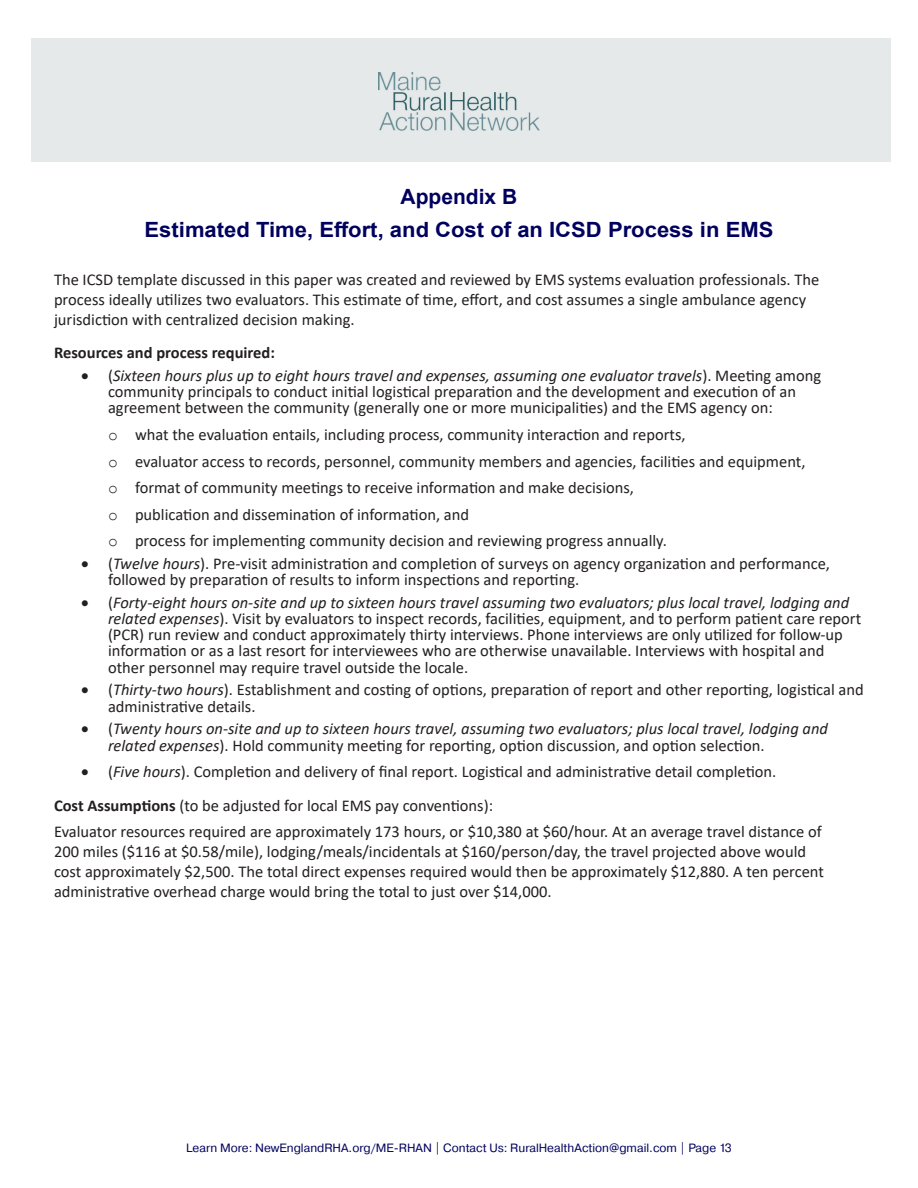
<style>
.page{position:relative;width:918px;height:1188px;background:#fff}
.page>*{position:absolute;margin:0;border:0;box-sizing:border-box;transform-origin:0 0}
.Heading_1{font:700 21px "Arial";color:#00005e;scale:1.05 1}
.Heading_1-2{font:700 21px "Arial";color:#00005e}
.t1{font:16.5px/16.2px "Calibri";color:#231f20}
.t2{font:italic 16.5px/16.2px "Calibri";color:#231f20}
.t3{font:700 16.5px "Calibri";color:#231f20}
.t4{font:12px "Pragmatica";color:#00005e}
.s1{font-style:italic}
.s2{font-family:"Courier New"}
.s3{font-style:normal}
.s4{font-weight:700}
</style>
<div class="page">
<div style="left:31px;top:39px;width:860px;height:123px;background:#e5e9ea"></div>
<img style="left:378px;top:72px;width:162px;height:58px">
<p class="Heading_1-2" style="left:401px;top:182px;width:118px">Appendix B</p>
<p class="Heading_1" style="left:145px;top:215px;width:600px">Estimated Time, Effort, and Cost of an ICSD Process in EMS</p>
<p class="t1" style="left:54px;top:269px;width:767px;line-height:19.8px">The ICSD template discussed in this paper was created and reviewed by EMS systems evaluation professionals. The process ideally utilizes two evaluators. This estimate of time, effort, and cost assumes a single ambulance agency jurisdiction with centralized decision making.</p>
<p class="t3" style="left:54px;top:341px;width:223px">Resources and process required:</p>
<p class="t1" style="left:108px;top:367px;width:715px;text-indent:-27px">• (<span class="s1">Sixteen hours plus up to eight hours travel and expenses, assuming one evaluator travels</span>). Meeting among community principals to conduct initial logistical preparation and the development and execution of an agreement between the community (generally one or more municipalities) and the EMS agency on:</p>
<p class="t1" style="left:108px;top:426px;width:579px"><span class="s2">o</span> what the evaluation entails, including process, community interaction and reports,</p>
<p class="t1" style="left:108px;top:453px;width:699px"><span class="s2">o</span> evaluator access to records, personnel, community members and agencies, facilities and equipment,</p>
<p class="t1" style="left:108px;top:479px;width:528px"><span class="s2">o</span> format of community meetings to receive information and make decisions,</p>
<p class="t1" style="left:108px;top:506px;width:363px"><span class="s2">o</span> publication and dissemination of information, and</p>
<p class="t1" style="left:108px;top:532px;width:560px"><span class="s2">o</span> process for implementing community decision and reviewing progress annually.</p>
<p class="t1" style="left:108px;top:555px;width:724px;text-indent:-27px">• (<span class="s1">Twelve hours</span>). Pre-visit administration and completion of surveys on agency organization and performance, followed by preparation of results to inform inspections and reporting.</p>
<p class="t1" style="left:108px;top:594px;width:755px;text-indent:-27px">• (<span class="s1">Forty-eight hours on-site and up to sixteen hours travel assuming two evaluators; plus local travel, lodging and related expenses</span>). Visit by evaluators to inspect records, facilities, equipment, and to perform patient care report (PCR) run review and conduct approximately thirty interviews. Phone interviews are only utilized for follow-up information or as a last resort for interviewees who are otherwise unavailable. Interviews with hospital and other personnel may require travel outside the locale.</p>
<p class="t1" style="left:108px;top:681px;width:757px;text-indent:-27px">• (<span class="s1">Thirty-two hours</span>). Establishment and costing of options, preparation of report and other reporting, logistical and administrative details.</p>
<p class="t2" style="left:108px;top:720px;width:722px;text-indent:-27px">• <span class="s3">(</span>Twenty hours on-site and up to sixteen hours travel, assuming two evaluators; plus local travel, lodging and related expenses<span class="s3">). Hold community meeting for reporting, option discussion, and option selection.</span></p>
<p class="t1" style="left:81px;top:763px;width:697px">• (<span class="s1">Five hours</span>). Completion and delivery of final report. Logistical and administrative detail completion.</p>
<p class="t1" style="left:54px;top:797px;width:441px"><span class="s4">Cost Assumptions</span> (to be adjusted for local EMS pay conventions):</p>
<p class="t1" style="left:54px;top:821px;width:771px;line-height:19.8px">Evaluator resources required are approximately 173 hours, or $10,380 at $60/hour. At an average travel distance of 200 miles ($116 at $0.58/mile), lodging/meals/incidentals at $160/person/day, the travel projected above would cost approximately $2,500. The total direct expenses required would then be approximately $12,880. A ten percent administrative overhead charge would bring the total to just over $14,000.</p>
<p class="t4" style="left:186px;top:1141px;width:547px">Learn More: NewEnglandRHA.org/ME-RHAN | Contact Us: RuralHealthAction@gmail.com | Page 13</p>
</div>
